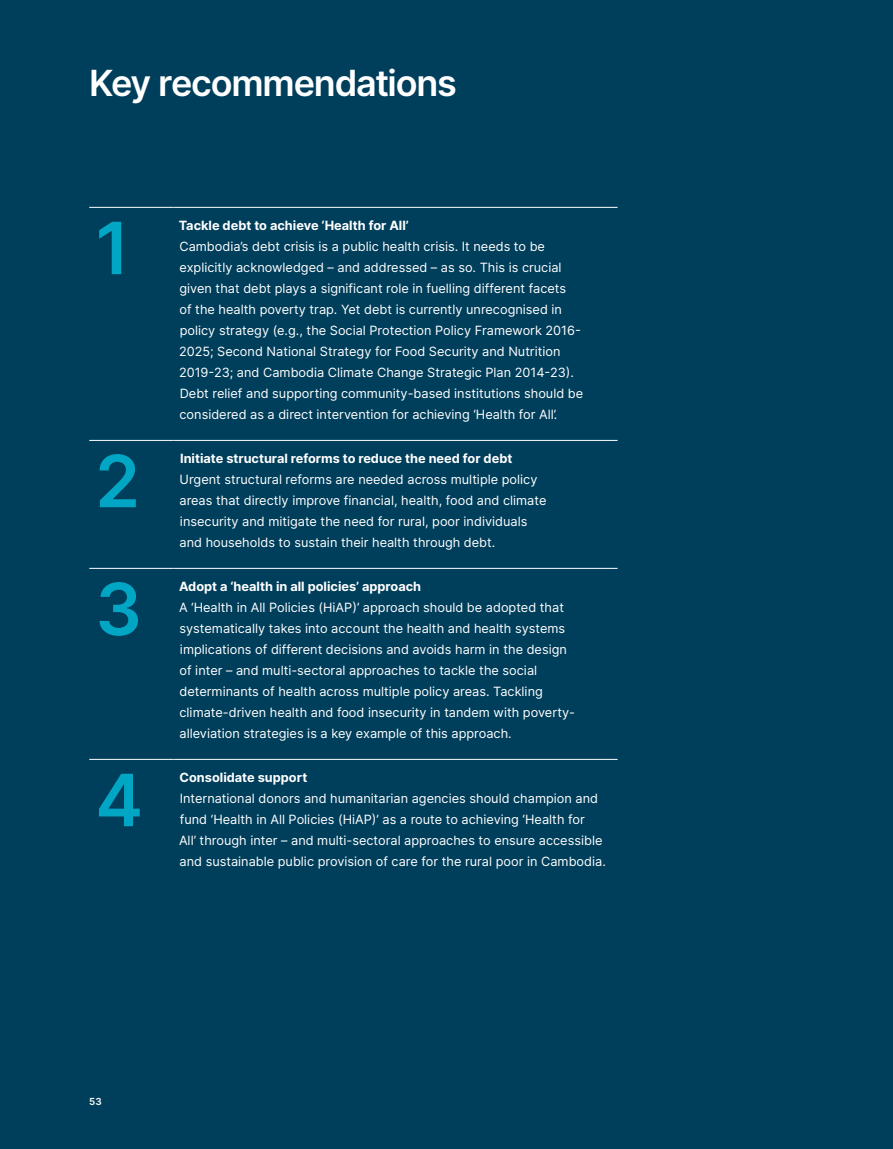
<style>
.page{position:relative;width:893px;height:1149px;background:#fff}
.page>*{position:absolute;margin:0;border:0;box-sizing:border-box;transform-origin:0 0}
.Table_numbers{font:600 72px "Inter";color:#00a6c4}
.Heading_1{font:600 36px "Inter";letter-spacing:-.035em;color:#fff}
.Table_body{font:12.75px/21px "Inter";color:#fff}
.Table_header{font:700 12.75px "Inter";color:#fff}
.t1{font:600 9.75px "Inter";color:#fff}
</style>
<div class="page">
<div style="left:0;top:0;width:893px;height:1148px;background:#003f5c"></div>
<hr style="left:89px;top:207px;width:84px;height:1px;background:#fff">
<hr style="left:173px;top:207px;width:445px;height:1px;background:#fff">
<hr style="left:89px;top:440px;width:84px;height:1px;background:#fff">
<hr style="left:173px;top:440px;width:445px;height:1px;background:#fff">
<hr style="left:89px;top:568px;width:84px;height:1px;background:#fff">
<hr style="left:173px;top:568px;width:445px;height:1px;background:#fff">
<hr style="left:89px;top:758px;width:84px;height:1px;background:#fff">
<hr style="left:173px;top:758px;width:445px;height:1px;background:#fff">
<p class="Heading_1" style="left:89px;top:57px;width:369px">Key recommendations</p>
<p class="Table_numbers" style="left:95px;top:195px;width:36px">1</p>
<p class="Table_header" style="left:179px;top:216px;width:232px">Tackle debt to achieve ‘Health for All’</p>
<p class="Table_body" style="left:179px;top:236px;width:406px">Cambodia’s debt crisis is a public health crisis. It needs to be explicitly acknowledged – and addressed – as so. This is crucial given that debt plays a significant role in fuelling different facets<br>of the health poverty trap. Yet debt is currently unrecognised in policy strategy (e.g., the Social Protection Policy Framework 2016- 2025; Second National Strategy for Food Security and Nutrition 2019-23; and Cambodia Climate Change Strategic Plan 2014-23).<br>Debt relief and supporting community-based institutions should be considered as a direct intervention for achieving ‘Health for All’.</p>
<p class="Table_numbers" style="left:95px;top:428px;width:46px">2</p>
<p class="Table_header" style="left:180px;top:449px;width:334px">Initiate structural reforms to reduce the need for debt</p>
<p class="Table_body" style="left:180px;top:468px;width:368px">Urgent structural reforms are needed across multiple policy areas that directly improve financial, health, food and climate insecurity and mitigate the need for rural, poor individuals and households to sustain their health through debt.</p>
<p class="Table_numbers" style="left:95px;top:556px;width:48px">3</p>
<p class="Table_header" style="left:179px;top:577px;width:244px">Adopt a ‘health in all policies’ approach</p>
<p class="Table_body" style="left:179px;top:596px;width:398px">A ‘Health in All Policies (HiAP)’ approach should be adopted that systematically takes into account the health and health systems implications of different decisions and avoids harm in the design of inter – and multi-sectoral approaches to tackle the social determinants of health across multiple policy areas. Tackling climate-driven health and food insecurity in tandem with poverty&shy;alleviation strategies is a key example of this approach.</p>
<p class="Table_numbers" style="left:95px;top:747px;width:49px">4</p>
<p class="Table_header" style="left:180px;top:768px;width:129px">Consolidate support</p>
<p class="Table_body" style="left:179px;top:787px;width:428px">International donors and humanitarian agencies should champion and fund ‘Health in All Policies (HiAP)’ as a route to achieving ‘Health for<br>All’ through inter – and multi-sectoral approaches to ensure accessible and sustainable public provision of care for the rural poor in Cambodia.</p>
<p class="t1" style="left:89px;top:1093px;width:14px">53</p>
</div>
